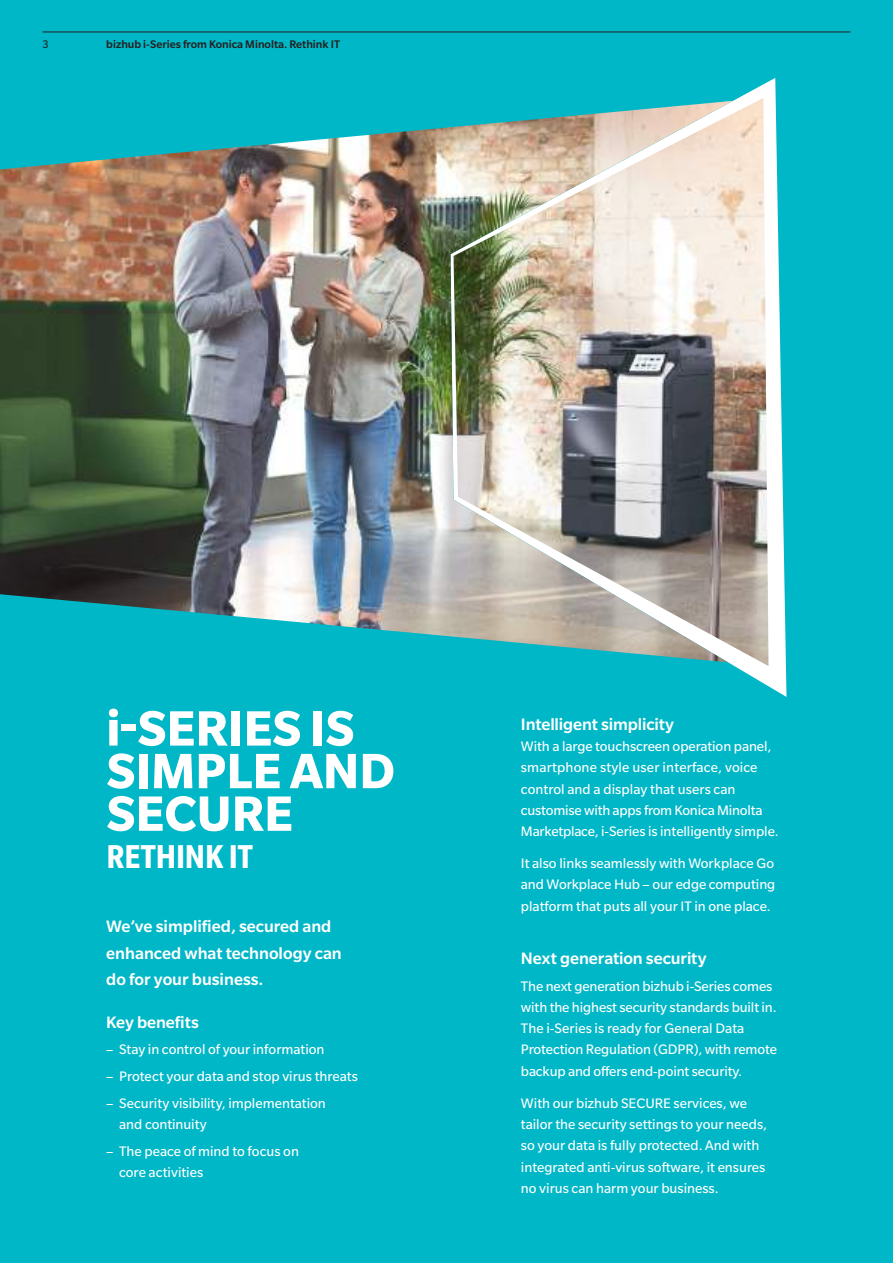
<style>
.page{position:relative;width:893px;height:1263px;background:#00b7c7}
.page>*{position:absolute;margin:0;border:0;box-sizing:border-box;transform-origin:0 0}
.t1{font:700 54px/42.6px "Slate Pro";color:#fff}
.t2{font:700 condensed 36px "Slate Pro";letter-spacing:-.005em;color:#fff}
.t3{font:500 18px/26.7px "Slate Pro";color:#fff}
.t4{font:15px/21.3px "Slate Pro";color:#fff}
.t5{font:500 12px "Slate Pro";color:#241f1f}
.t6{font:12px "Slate Pro";color:#241f1f}
</style>
<div class="page">
<svg style="left:734px;top:78px;width:52px;height:619px;fill:#fff"></svg>
<img style="left:0;top:98px;width:768px;height:568px">
<hr style="left:43px;top:32px;width:807px;height:1px;background:#241f1f">
<p class="t6" style="left:43px;top:38px;width:8px">3</p>
<p class="t5" style="left:106px;top:38px;width:235px">bizhub i-Series from Konica Minolta. Rethink IT</p>
<h1 class="t1" style="left:106px;top:706px;width:290px">i-SERIES IS<br>SIMPLE AND<br>SECURE</h1>
<h2 class="t2" style="left:107px;top:837px;width:148px">RETHINK IT</h2>
<p class="t3" style="left:106px;top:913px;width:237px">We’ve simplified, secured and enhanced what technology can do for your business.</p>
<p class="t3" style="left:106px;top:1008px;width:94px">Key benefits</p>
<p class="t4" style="left:106px;top:1039px;width:220px">– Stay in control of your information</p>
<p class="t4" style="left:106px;top:1065px;width:253px">– Protect your data and stop virus threats</p>
<p class="t4" style="left:119px;top:1092px;width:208px;text-indent:-13px">– Security visibility, implementation and continuity</p>
<p class="t4" style="left:119px;top:1140px;width:181px;text-indent:-13px">– The peace of mind to focus on core activities</p>
<p class="t3" style="left:521px;top:710px;width:155px">Intelligent simplicity</p>
<p class="t4" style="left:521px;top:735px;width:259px">With a large touchscreen operation panel, smartphone style user interface, voice control and a display that users can customise with apps from Konica Minolta Marketplace, i-Series is intelligently simple.</p>
<p class="t4" style="left:521px;top:852px;width:256px;text-align:justify">It also links seamlessly with Workplace Go and Workplace Hub – our edge computing platform that puts all your IT in one place.</p>
<p class="t3" style="left:521px;top:945px;width:187px">Next generation security</p>
<p class="t4" style="left:521px;top:975px;width:258px">The next generation bizhub i-Series comes with the highest security standards built in.<br>The i-Series is ready for General Data Protection Regulation (GDPR), with remote backup and offers end-point security.</p>
<p class="t4" style="left:521px;top:1092px;width:248px">With our bizhub SECURE services, we tailor the security settings to your needs, so your data is fully protected. And with integrated anti-virus software, it ensures no virus can harm your business.</p>
</div>
